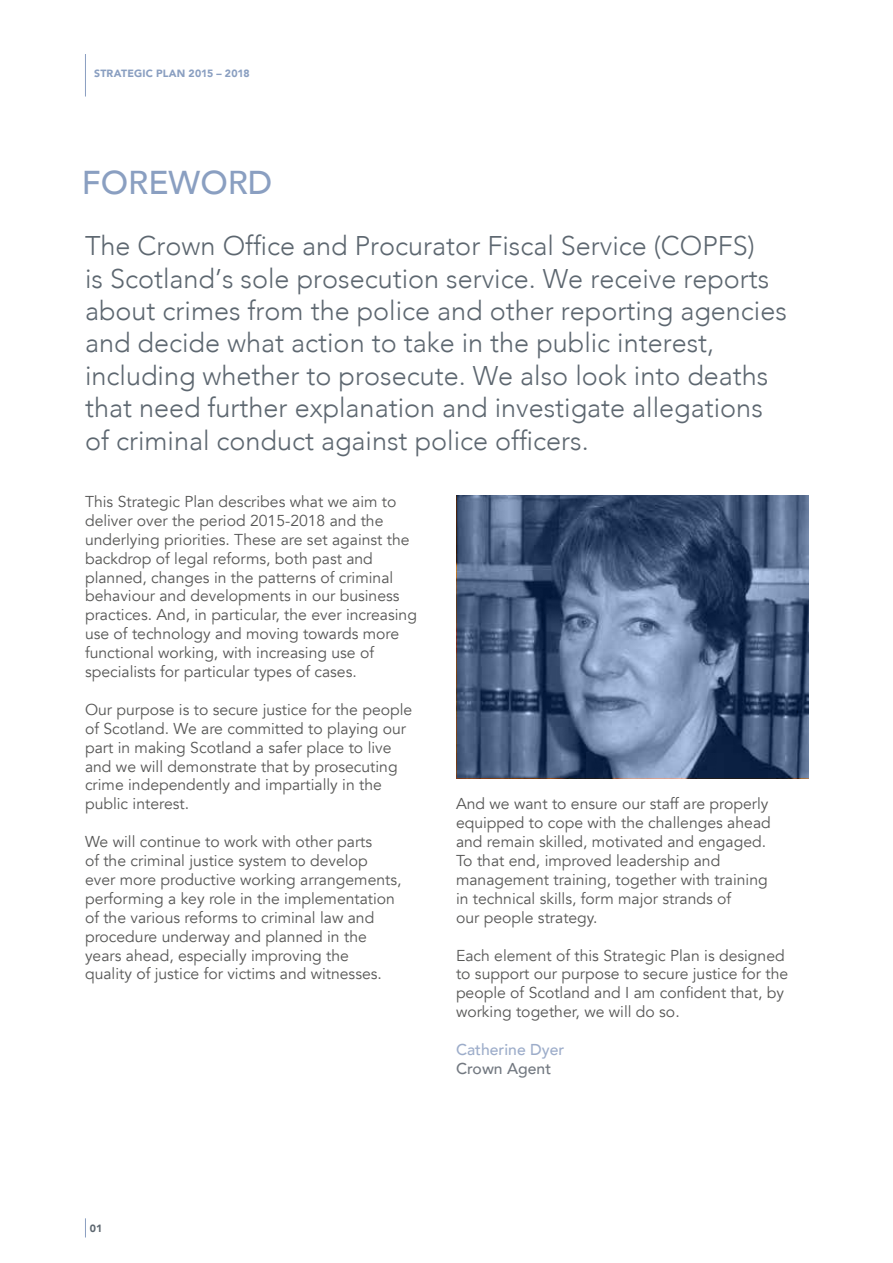
<style>
.page{position:relative;width:893px;height:1263px;background:#fff}
.page>*{position:absolute;margin:0;border:0;box-sizing:border-box;transform-origin:0 0}
.t1{font:500 33px "Avenir";color:#8a9fc1}
.t2{font:300 27px/32.4px "Avenir";color:#5d6770}
.t3{font:15.75px/18.9px "Avenir";color:#575756}
.t4{font:500 15.75px "Avenir";color:#9dadca}
.t5{font:500 15.75px "Avenir";color:#737981}
.t6{font:900 10.5px "Avenir";letter-spacing:.015em;color:#8a9fc1}
.t7{font:900 10.5px "Avenir";color:#5d6770}
</style>
<div class="page">
<hr style="left:85px;top:54px;width:1px;height:43px;background:#8a9fc1">
<svg style="left:85px;top:1218px;width:1px;height:19px"></svg>
<svg style="left:457px;top:495px;width:351px;height:283px"></svg>
<p class="t6" style="left:94px;top:64px;width:157px">STRATEGIC PLAN 2015 – 2018</p>
<h1 class="t1" style="left:82px;top:153px;width:192px">FOREWORD</h1>
<p class="t2" style="left:85px;top:230px;width:703px">The Crown Office and Procurator Fiscal Service (COPFS)<br>is Scotland’s sole prosecution service. We receive reports about crimes from the police and other reporting agencies and decide what action to take in the public interest, including whether to prosecute. We also look into deaths that need further explanation and investigate allegations of criminal conduct against police officers.</p>
<p class="t3" style="left:85px;top:492px;width:333px">This Strategic Plan describes what we aim to deliver over the period 2015-2018 and the underlying priorities. These are set against the backdrop of legal reforms, both past and planned, changes in the patterns of criminal behaviour and developments in our business practices. And, in particular, the ever increasing use of technology and moving towards more functional working, with increasing use of specialists for particular types of cases.</p>
<p class="t3" style="left:85px;top:700px;width:329px">Our purpose is to secure justice for the people of Scotland. We are committed to playing our part in making Scotland a safer place to live and we will demonstrate that by prosecuting crime independently and impartially in the public interest.</p>
<p class="t3" style="left:85px;top:832px;width:318px">We will continue to work with other parts<br>of the criminal justice system to develop ever more productive working arrangements, performing a key role in the implementation of the various reforms to criminal law and procedure underway and planned in the years ahead, especially improving the<br>quality of justice for victims and witnesses.</p>
<p class="t3" style="left:456px;top:795px;width:316px">And we want to ensure our staff are properly equipped to cope with the challenges ahead and remain skilled, motivated and engaged.<br>To that end, improved leadership and management training, together with training in technical skills, form major strands of<br>our people strategy.</p>
<p class="t3" style="left:456px;top:946px;width:334px">Each element of this Strategic Plan is designed to support our purpose to secure justice for the people of Scotland and I am confident that, by working together, we will do so.</p>
<p class="t4" style="left:456px;top:1036px;width:110px">Catherine Dyer</p>
<p class="t5" style="left:456px;top:1055px;width:97px">Crown Agent</p>
<p class="t7" style="left:90px;top:1219px;width:14px">01</p>
</div>
